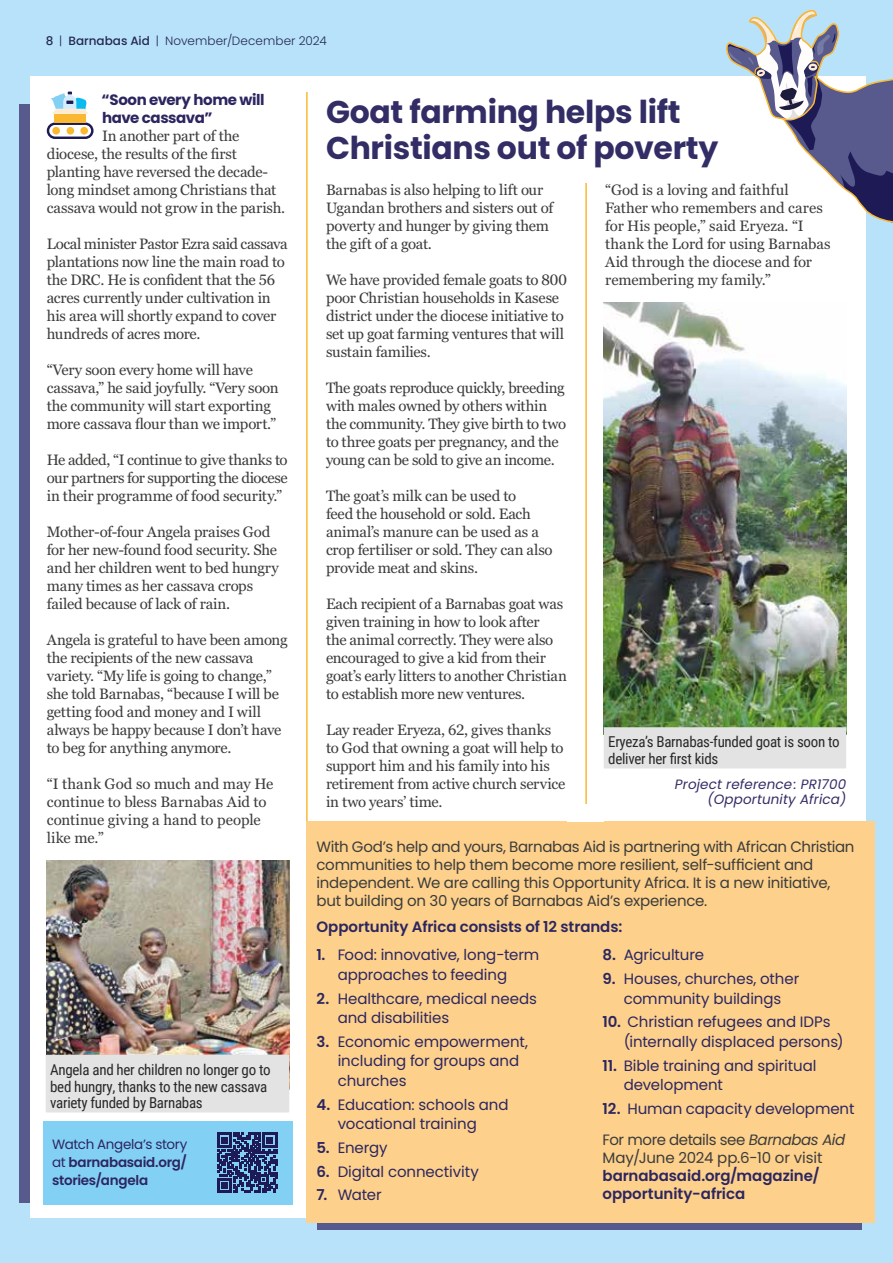
<style>
.page{position:relative;width:893px;height:1263px;background:#b8e2fa}
.page>*{position:absolute;margin:0;border:0;box-sizing:border-box;transform-origin:0 0}
.t1{font:700 31.5px/36px "Poppins";letter-spacing:-.01em;color:#332d66}
.t2{font:15px/18px "Georgia Pro";letter-spacing:-.015em;color:#3c3c3b}
.t3{font:15px/19.5px "Poppins";letter-spacing:-.005em;color:#2c2660}
.t4{font:15px/18px "Poppins";letter-spacing:-.015em;color:#3c3c3b}
.t5{font:15px/16.5px "Roboto Condensed";letter-spacing:-.02em;color:#282827}
.t6{font:600 15px/18px "Poppins";letter-spacing:-.005em;color:#2c2660}
.t7{font:700 15px/18px "Poppins";letter-spacing:-.025em;color:#2c2660}
.t8{font:600 13.5px/18px "Poppins";letter-spacing:-.02em;color:#2c2660;text-align:justify}
.t9{font:italic 13.5px/15px "Poppins";letter-spacing:.01em;color:#332d66;text-align:right}
.t10{font:300 12px "Poppins";letter-spacing:.01em;color:#242853}
.s1{font-weight:500}
.s2{font-weight:400}
.s3{font-weight:600}
.s4{color:#3c3c3b}
.s5{font-style:italic;color:#3c3c3b}
</style>
<div class="page">
<div style="left:19px;top:105px;width:11px;height:1098px;background:#58598d"></div>
<div style="left:30px;top:77px;width:835px;height:1141px;background:#fff"></div>
<div style="left:52px;top:127px;width:8px;height:8px;background:#fab830;border-radius:50%"></div>
<div style="left:67px;top:127px;width:7px;height:8px;background:#fab830;border-radius:50%"></div>
<div style="left:80px;top:127px;width:8px;height:8px;background:#fab830;border-radius:50%"></div>
<div style="left:47px;top:122px;width:47px;height:17px;border:2px solid #1d1a55;border-radius:7px"></div>
<div style="left:55px;top:114px;width:31px;height:9px;background:#fab830"></div>
<svg style="left:51px;top:92px;width:37px;height:22px"></svg>
<hr style="left:307px;top:89px;width:1px;height:754px;background:#fab830">
<hr style="left:586px;top:177px;width:1px;height:644px;background:#fab830">
<img style="left:604px;top:303px;width:242px;height:424px">
<div style="left:604px;top:727px;width:242px;height:41px;background:#e3e3e3"></div>
<div style="left:317px;top:1223px;width:544px;height:6px;background:#58598d"></div>
<div style="left:307px;top:821px;width:568px;height:402px;background:#fdd08b"></div>
<svg style="left:723px;top:9px;width:170px;height:253px"></svg>
<svg style="left:567px;top:804px;width:37px;height:17px"></svg>
<svg style="left:569px;top:169px;width:34px;height:14px"></svg>
<img style="left:47px;top:861px;width:242px;height:194px">
<div style="left:46px;top:1055px;width:243px;height:57px;background:#e3e3e3"></div>
<div style="left:43px;top:1121px;width:249px;height:83px;background:#83d0f5"></div>
<svg style="left:217px;top:1133px;width:60px;height:60px"></svg>
<div style="left:275px;top:79px;width:82px;height:13px;background:#fff"></div>
<p class="t10" style="left:46px;top:33px;width:283px"><span class="s1">8</span> | <span class="s1">Barnabas Aid</span> | November/December 2024</p>
<p class="t7" style="left:102px;top:91px;width:164px">“Soon every home will have cassava”</p>
<p class="t2" style="left:47px;top:127px;width:240px;text-indent:55px">In another part of the diocese, the results of the first planting have reversed the decade&shy;long mindset among Christians that cassava would not grow in the parish.</p>
<p class="t2" style="left:47px;top:235px;width:242px">Local minister Pastor Ezra said cassava plantations now line the main road to the DRC. He is confident that the 56 acres currently under cultivation in his area will shortly expand to cover hundreds of acres more.</p>
<p class="t2" style="left:47px;top:361px;width:234px">“Very soon every home will have cassava,” he said joyfully. “Very soon the community will start exporting more cassava flour than we import.”</p>
<p class="t2" style="left:47px;top:451px;width:242px;text-align:justify">He added, “I continue to give thanks to our partners for supporting the diocese in their programme of food security.”</p>
<p class="t2" style="left:47px;top:523px;width:234px">Mother-of-four Angela praises God for her new-found food security. She and her children went to bed hungry many times as her cassava crops failed because of lack of rain.</p>
<p class="t2" style="left:47px;top:631px;width:242px">Angela is grateful to have been among the recipients of the new cassava variety. “My life is going to change,” she told Barnabas, “because I will be getting food and money and I will always be happy because I don’t have to beg for anything anymore.</p>
<p class="t2" style="left:47px;top:775px;width:228px">“I thank God so much and may He continue to bless Barnabas Aid to continue giving a hand to people like me.”</p>
<p class="t5" style="left:50px;top:1061px;width:222px">Angela and her children no longer go to bed hungry, thanks to the new cassava variety funded by Barnabas</p>
<p class="t8" style="left:52px;top:1135px;width:137px"><span class="s2">Watch Angela’s story at</span> barnabasaid.org/ stories/angela</p>
<h1 class="t1" style="left:326px;top:94px;width:394px">Goat farming helps lift<br>Christians out of poverty</h1>
<p class="t2" style="left:326px;top:181px;width:229px">Barnabas is also helping to lift our<br>Ugandan brothers and sisters out of poverty and hunger by giving them the gift of a goat.</p>
<p class="t2" style="left:326px;top:271px;width:242px">We have provided female goats to 800 poor Christian households in Kasese district under the diocese initiative to set up goat farming ventures that will sustain families.</p>
<p class="t2" style="left:326px;top:379px;width:242px">The goats reproduce quickly, breeding with males owned by others within the community. They give birth to two to three goats per pregnancy, and the young can be sold to give an income.</p>
<p class="t2" style="left:326px;top:487px;width:228px">The goat’s milk can be used to<br>feed the household or sold. Each animal’s manure can be used as a crop fertiliser or sold. They can also provide meat and skins.</p>
<p class="t2" style="left:326px;top:595px;width:242px">Each recipient of a Barnabas goat was given training in how to look after<br>the animal correctly. They were also encouraged to give a kid from their goat’s early litters to another Christian to establish more new ventures.</p>
<p class="t2" style="left:326px;top:721px;width:241px">Lay reader Eryeza, 62, gives thanks to God that owning a goat will help to support him and his family into his retirement from active church service in two years’ time.</p>
<p class="t2" style="left:605px;top:181px;width:227px">“God is a loving and faithful<br>Father who remembers and cares for His people,” said Eryeza. “I thank the Lord for using Barnabas<br>Aid through the diocese and for remembering my family.”</p>
<p class="t5" style="left:608px;top:733px;width:233px">Eryeza’s Barnabas-funded goat is soon to deliver her first kids</p>
<p class="t9" style="left:675px;top:777px;width:173px">Project reference: PR1700 (Opportunity Africa)</p>
<p class="t4" style="left:316px;top:838px;width:539px">With God’s help and yours, Barnabas Aid is partnering with African Christian communities to help them become more resilient, self-sufficient and independent. We are calling this Opportunity Africa. It is a new initiative, but building on 30 years of Barnabas Aid’s experience.</p>
<p class="t6" style="left:316px;top:918px;width:307px">Opportunity Africa consists of 12 strands:</p>
<p class="t3" style="left:338px;top:945px;width:203px;text-indent:-21px"><span class="s3">1.</span> Food: innovative, long-term approaches to feeding</p>
<p class="t3" style="left:338px;top:989px;width:201px;text-indent:-21px"><span class="s3">2.</span> Healthcare, medical needs and disabilities</p>
<p class="t3" style="left:338px;top:1032px;width:192px;text-indent:-21px"><span class="s3">3.</span> Economic empowerment, including for groups and churches</p>
<p class="t3" style="left:338px;top:1095px;width:172px;text-indent:-21px"><span class="s3">4.</span> Education: schools and vocational training</p>
<p class="t3" style="left:316px;top:1138px;width:73px"><span class="s3">5.</span> Energy</p>
<p class="t3" style="left:316px;top:1161px;width:164px"><span class="s3">6.</span> Digital connectivity</p>
<p class="t3" style="left:316px;top:1185px;width:67px"><span class="s3">7.</span> Water</p>
<p class="t3" style="left:602px;top:945px;width:103px"><span class="s3">8.</span> Agriculture</p>
<p class="t3" style="left:602px;top:969px;width:198px;text-align:center"><span class="s3">9.</span> Houses, churches, other community buildings</p>
<p class="t3" style="left:624px;top:1012px;width:221px;text-indent:-21px"><span class="s3">10.</span> Christian refugees and IDPs (internally displaced persons)</p>
<p class="t3" style="left:624px;top:1055px;width:194px;text-indent:-21px"><span class="s3">11.</span> Bible training and spiritual development</p>
<p class="t3" style="left:602px;top:1093px;width:253px;line-height:30.8px"><span class="s3">12.</span> Human capacity development<br><span class="s4">For more details see</span> <span class="s5">Barnabas Aid</span></p>
<p class="t4" style="left:602px;top:1148px;width:222px">May/June 2024 pp.6-10 or visit</p>
<p class="t6" style="left:602px;top:1166px;width:219px">barnabasaid.org/magazine/ opportunity-africa</p>
</div>
